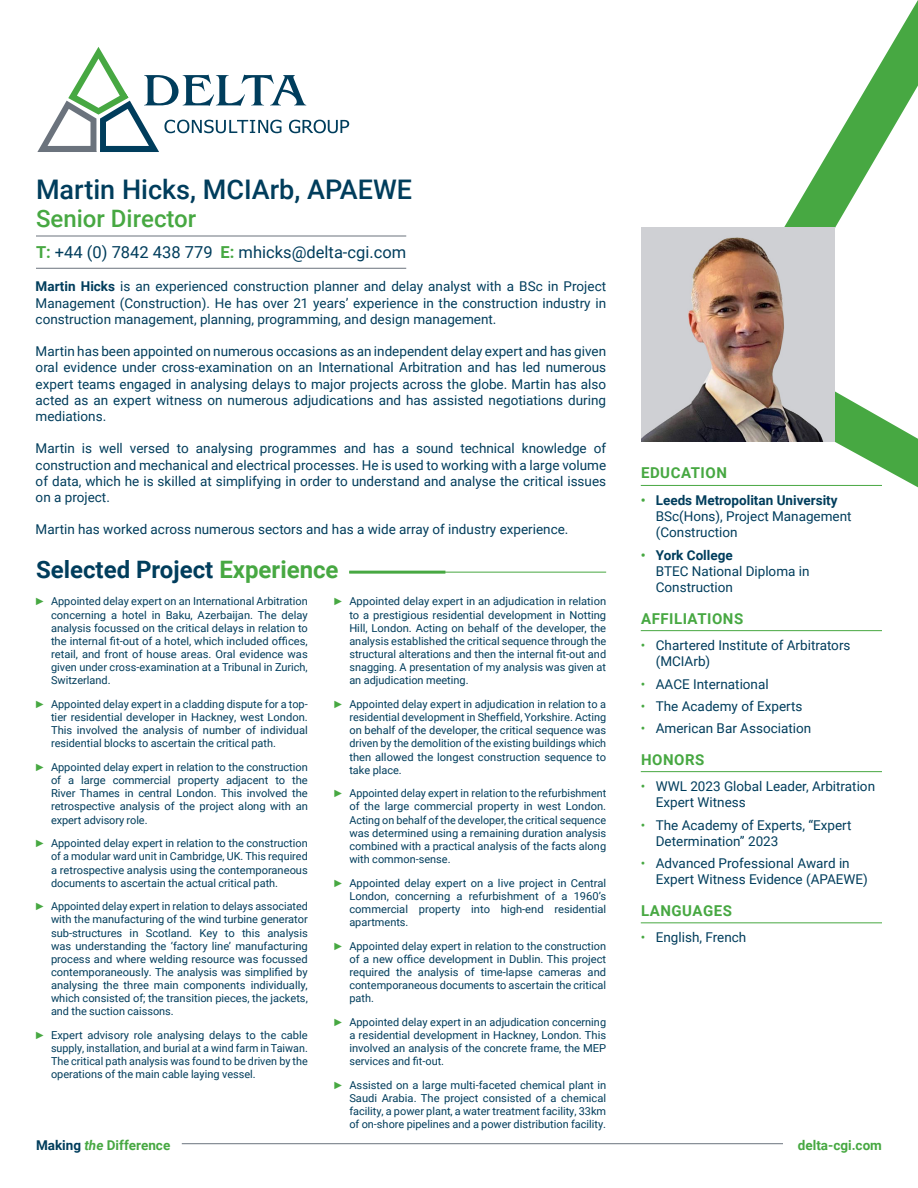
<style>
.page{position:relative;width:918px;height:1188px;background:#fff}
.page>*{position:absolute;margin:0;border:0;box-sizing:border-box;transform-origin:0 0}
.Person_Name{font:500 27px "Roboto";color:#003d5c}
.Section_Titles{font:700 24px "Roboto";color:#003d5c}
.Person_Name-2{font:500 24px "Roboto";color:#47a842}
.Phone___Email{font:16.5px "Roboto";color:#003d5c}
.Right_Side_Bold_Green_Title{font:700 15px "Roboto";letter-spacing:.035em;color:#47a842}
.Overview_Text{font:13.5px/16.2px "Roboto";color:#003d5c}
.t1{font:700 13.5px "Roboto";color:#47a842}
.t2{font:10.95px/13.2px "Roboto";color:#003d5c;text-align:justify}
.s1{font-weight:700;color:#47a842}
.s2{font-weight:700}
.s3{color:#47a842}
.s4{font-family:"Arial Narrow";font-weight:700;font-size:10.5px;color:#47a842}
.s5{color:#003d5c}
.s6{font-style:italic}
</style>
<div class="page">
<hr style="left:182px;top:1143px;width:601px;height:1px;background:#6b737d">
<svg style="left:701px;top:0;width:217px;height:487px"></svg>
<svg style="left:37px;top:47px;width:312px;height:105px"></svg>
<hr style="left:641px;top:485px;width:241px;height:1px;background:#47a842">
<hr style="left:641px;top:630px;width:241px;height:1px;background:#47a842">
<hr style="left:641px;top:771px;width:241px;height:1px;background:#47a842">
<hr style="left:641px;top:922px;width:241px;height:1px;background:#47a842">
<hr style="left:349px;top:572px;width:257px;height:1px;background:#47a842">
<hr style="left:349px;top:571px;width:96px;height:3px;background:#47a842">
<hr style="left:36px;top:268px;width:370px;height:1px;background:#6b737d">
<hr style="left:36px;top:236px;width:370px;height:1px;background:#6b737d">
<img style="left:641px;top:228px;width:194px;height:213px">
<p class="Person_Name" style="left:36px;top:170px;width:378px">Martin Hicks, MCIArb, APAEWE</p>
<p class="Person_Name-2" style="left:36px;top:202px;width:162px">Senior Director</p>
<p class="Phone___Email" style="left:36px;top:240px;width:372px"><span class="s1">T:</span> +44 (0) 7842 438 779 <span class="s1">E:</span> mhicks@delta-cgi.com</p>
<p class="Overview_Text" style="left:36px;top:278px;width:572px;text-align:justify"><span class="s2">Martin Hicks</span> is an experienced construction planner and delay analyst with a BSc in Project Management (Construction). He has over 21 years’ experience in the construction industry in construction management, planning, programming, and design management.</p>
<p class="Overview_Text" style="left:36px;top:343px;width:572px;text-align:justify">Martin has been appointed on numerous occasions as an independent delay expert and has given oral evidence under cross-examination on an International Arbitration and has led numerous expert teams engaged in analysing delays to major projects across the globe. Martin has also acted as an expert witness on numerous adjudications and has assisted negotiations during mediations.</p>
<p class="Overview_Text" style="left:36px;top:440px;width:572px;text-align:justify">Martin is well versed to analysing programmes and has a sound technical knowledge of construction and mechanical and electrical processes. He is used to working with a large volume of data, which he is skilled at simplifying in order to understand and analyse the critical issues on a project.</p>
<p class="Overview_Text" style="left:36px;top:521px;width:534px">Martin has worked across numerous sectors and has a wide array of industry experience.</p>
<p class="Section_Titles" style="left:36px;top:553px;width:304px">Selected Project <span class="s3">Experience</span></p>
<p class="t2" style="left:349px;top:595px;width:258px;text-indent:-15px"><span class="s4">►</span> Appointed delay expert in an adjudication in relation to a prestigious residential development in Notting Hill, London. Acting on behalf of the developer, the analysis established the critical sequence through the structural alterations and then the internal fit-out and snagging. A presentation of my analysis was given at an adjudication meeting.</p>
<p class="t2" style="left:349px;top:697px;width:258px;text-indent:-15px"><span class="s4">►</span> Appointed delay expert in adjudication in relation to a residential development in Sheffield, Yorkshire. Acting on behalf of the developer, the critical sequence was driven by the demolition of the existing buildings which then allowed the longest construction sequence to take place.</p>
<p class="t2" style="left:349px;top:786px;width:258px;text-indent:-15px"><span class="s4">►</span> Appointed delay expert in relation to the refurbishment of the large commercial property in west London.<br>Acting on behalf of the developer, the critical sequence was determined using a remaining duration analysis combined with a practical analysis of the facts along with common-sense.</p>
<p class="t2" style="left:349px;top:876px;width:258px;text-indent:-15px"><span class="s4">►</span> Appointed delay expert on a live project in Central London, concerning a refurbishment of a 1960’s commercial property into high-end residential apartments.</p>
<p class="t2" style="left:349px;top:939px;width:258px;text-indent:-15px"><span class="s4">►</span> Appointed delay expert in relation to the construction of a new office development in Dublin. This project required the analysis of time-lapse cameras and contemporaneous documents to ascertain the critical path.</p>
<p class="t2" style="left:349px;top:1015px;width:258px;text-indent:-15px"><span class="s4">►</span> Appointed delay expert in an adjudication concerning a residential development in Hackney, London. This involved an analysis of the concrete frame, the MEP services and fit-out.</p>
<p class="t2" style="left:349px;top:1078px;width:258px;text-indent:-15px"><span class="s4">►</span> Assisted on a large multi-faceted chemical plant in Saudi Arabia. The project consisted of a chemical facility, a power plant, a water treatment facility, 33km of on-shore pipelines and a power distribution facility.</p>
<p class="t2" style="left:51px;top:595px;width:258px;text-indent:-15px"><span class="s4">►</span> Appointed delay expert on an International Arbitration concerning a hotel in Baku, Azerbaijan. The delay analysis focussed on the critical delays in relation to the internal fit-out of a hotel, which included offices, retail, and front of house areas. Oral evidence was given under cross-examination at a Tribunal in Zurich, Switzerland.</p>
<p class="t2" style="left:51px;top:697px;width:258px;text-indent:-15px"><span class="s4">►</span> Appointed delay expert in a cladding dispute for a top&shy;tier residential developer in Hackney, west London.<br>This involved the analysis of number of individual residential blocks to ascertain the critical path.</p>
<p class="t2" style="left:51px;top:760px;width:258px;text-indent:-15px"><span class="s4">►</span> Appointed delay expert in relation to the construction of a large commercial property adjacent to the River Thames in central London. This involved the retrospective analysis of the project along with an expert advisory role.</p>
<p class="t2" style="left:51px;top:836px;width:258px;text-indent:-15px"><span class="s4">►</span> Appointed delay expert in relation to the construction of a modular ward unit in Cambridge, UK. This required a retrospective analysis using the contemporaneous documents to ascertain the actual critical path.</p>
<p class="t2" style="left:51px;top:899px;width:258px;text-indent:-15px"><span class="s4">►</span> Appointed delay expert in relation to delays associated with the manufacturing of the wind turbine generator sub-structures in Scotland. Key to this analysis was understanding the ‘factory line’ manufacturing process and where welding resource was focussed contemporaneously. The analysis was simplified by analysing the three main components individually, which consisted of; the transition pieces, the jackets, and the suction caissons.</p>
<p class="t2" style="left:51px;top:1028px;width:258px;text-indent:-15px"><span class="s4">►</span> Expert advisory role analysing delays to the cable supply, installation, and burial at a wind farm in Taiwan.<br>The critical path analysis was found to be driven by the operations of the main cable laying vessel.</p>
<p class="Right_Side_Bold_Green_Title" style="left:641px;top:462px;width:87px">EDUCATION</p>
<p class="Overview_Text" style="left:656px;top:492px;width:197px;text-indent:-15px"><span class="s1">•</span> <span class="s2">Leeds Metropolitan University<br></span>BSc(Hons), Project Management (Construction</p>
<p class="Overview_Text" style="left:656px;top:546px;width:155px;text-indent:-15px"><span class="s1">•</span> <span class="s2">York College<br></span>BTEC National Diploma in<br>Construction</p>
<p class="Right_Side_Bold_Green_Title" style="left:641px;top:608px;width:104px">AFFILIATIONS</p>
<p class="Overview_Text" style="left:656px;top:637px;width:196px;text-indent:-15px"><span class="s3">•</span> Chartered Institute of Arbitrators (MCIArb)</p>
<p class="Overview_Text" style="left:641px;top:675px;width:129px"><span class="s3">•</span> AACE International</p>
<p class="Overview_Text" style="left:641px;top:697px;width:163px"><span class="s3">•</span> The Academy of Experts</p>
<p class="Overview_Text" style="left:641px;top:720px;width:172px"><span class="s3">•</span> American Bar Association</p>
<p class="Right_Side_Bold_Green_Title" style="left:641px;top:749px;width:65px">HONORS</p>
<p class="Overview_Text" style="left:656px;top:778px;width:221px;text-indent:-15px"><span class="s3">•</span> WWL 2023 Global Leader, Arbitration<br>Expert Witness</p>
<p class="Overview_Text" style="left:656px;top:816px;width:197px;text-indent:-15px"><span class="s3">•</span> The Academy of Experts, “Expert<br>Determination” 2023</p>
<p class="Overview_Text" style="left:656px;top:855px;width:214px;text-indent:-15px"><span class="s3">•</span> Advanced Professional Award in<br>Expert Witness Evidence (APAEWE)</p>
<p class="Right_Side_Bold_Green_Title" style="left:641px;top:900px;width:93px">LANGUAGES</p>
<p class="Overview_Text" style="left:641px;top:929px;width:107px"><span class="s3">•</span> English, French</p>
<p class="t1" style="left:36px;top:1136px;width:136px"><span class="s5">Making</span> <span class="s6">the</span> Difference</p>
<p class="t1" style="left:798px;top:1136px;width:86px">delta-cgi.com</p>
</div>
